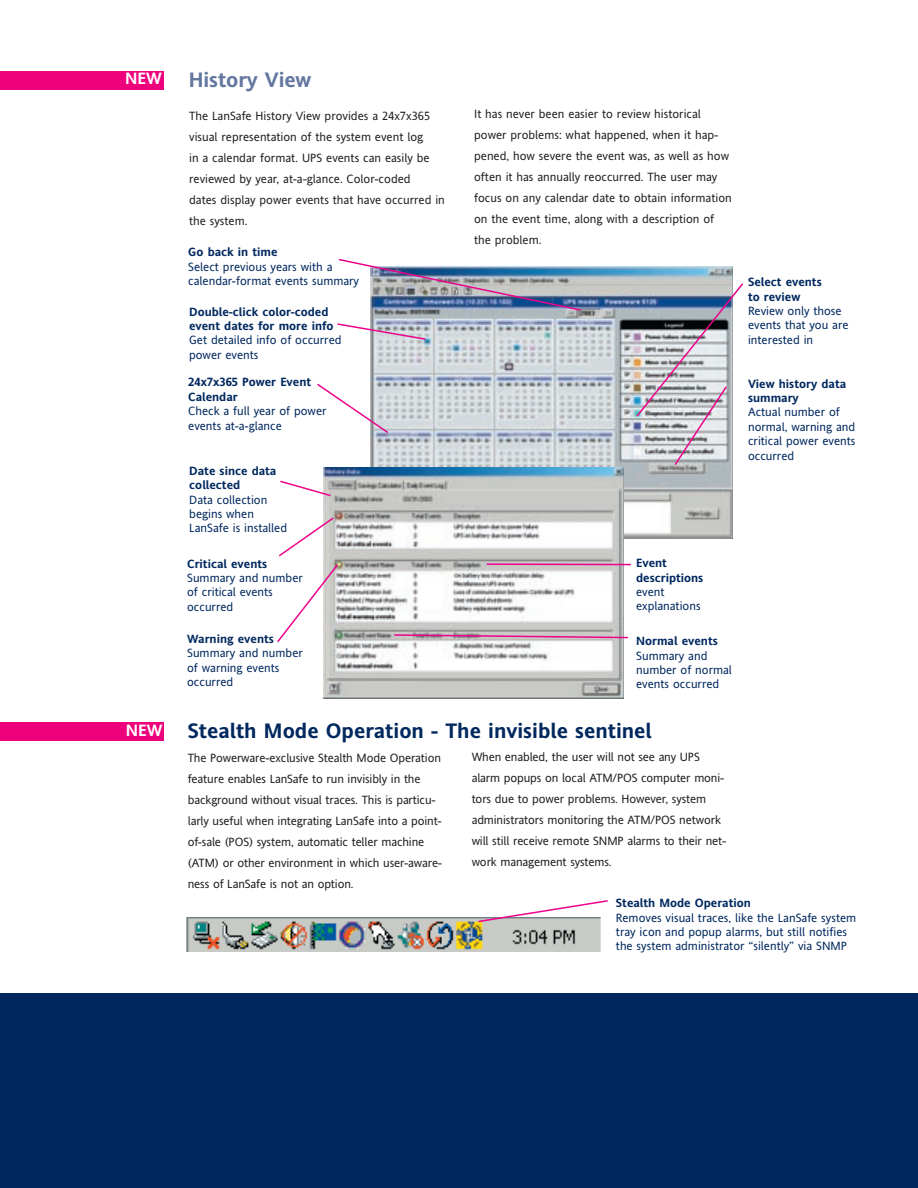
<style>
.page{position:relative;width:918px;height:1188px;background:#fff}
.page>*{position:absolute;margin:0;border:0;box-sizing:border-box;transform-origin:0 0}
.t1{font:700 21px "Invensys Andale";color:#00285f}
.t2{font:700 21px "Invensys Andale";letter-spacing:-.005em;color:#6477a0}
.t3{font:700 16.5px "Invensys Andale";color:#fff}
.t4{font:12px/21px "Invensys Andale";letter-spacing:-.01em;color:#231f20}
.t5{font:12px/14.4px "Invensys Andale";color:#00285f}
.t6{font:700 12px/14.4px "Invensys Andale";color:#00285f}
</style>
<div class="page">
<div style="left:0;top:994px;width:918px;height:193px;background:#00285f"></div>
<img style="left:370px;top:267px;width:362px;height:271px">
<svg style="left:337px;top:322px;width:90px;height:19px"></svg>
<svg style="left:317px;top:382px;width:73px;height:53px"></svg>
<img style="left:339px;top:258px;width:243px;height:54px">
<svg style="left:635px;top:282px;width:109px;height:185px;background:#b7b9c0"></svg>
<img style="left:324px;top:468px;width:299px;height:230px">
<div style="left:0;top:71px;width:163px;height:19px;background:#ed027c"></div>
<img style="left:187px;top:917px;width:414px;height:35px">
<svg style="left:477px;top:900px;width:131px;height:23px"></svg>
<div style="left:0;top:722px;width:164px;height:19px;background:#ed027c"></div>
<svg style="left:280px;top:479px;width:52px;height:18px"></svg>
<svg style="left:277px;top:516px;width:63px;height:128px"></svg>
<svg style="left:393px;top:633px;width:235px;height:6px"></svg>
<hr style="left:487px;top:563px;width:144px;height:2px;background:#ed028c">
<h2 class="t3" style="left:125px;top:72px;width:38px">NEW</h2>
<h2 class="t3" style="left:126px;top:724px;width:38px">NEW</h2>
<h1 class="t2" style="left:189px;top:72px;width:124px">History View</h1>
<p class="t4" style="left:189px;top:106px;width:257px">The LanSafe History View provides a 24x7x365 visual representation of the system event log<br>in a calendar format. UPS events can easily be reviewed by year, at-a-glance. Color-coded<br>dates display power events that have occurred in the system.</p>
<p class="t6" style="left:188px;top:246px;width:91px">Go back in time</p>
<p class="t5" style="left:188px;top:260px;width:172px">Select previous years with a calendar-format events summary</p>
<p class="t6" style="left:189px;top:305px;width:146px">Double-click color-coded event dates for more info</p>
<p class="t5" style="left:189px;top:334px;width:154px">Get detailed info of occurred power events</p>
<p class="t6" style="left:188px;top:376px;width:124px">24x7x365 Power Event<br>Calendar</p>
<p class="t5" style="left:188px;top:405px;width:140px">Check a full year of power events at-a-glance</p>
<p class="t6" style="left:189px;top:465px;width:89px">Date since data collected</p>
<p class="t5" style="left:189px;top:493px;width:99px">Data collection begins when<br>LanSafe is installed</p>
<p class="t6" style="left:187px;top:557px;width:82px">Critical events</p>
<p class="t5" style="left:187px;top:572px;width:117px">Summary and number of critical events occurred</p>
<p class="t6" style="left:187px;top:633px;width:88px">Warning events</p>
<p class="t5" style="left:187px;top:647px;width:117px">Summary and number of warning events occurred</p>
<p class="t4" style="left:474px;top:104px;width:259px">It has never been easier to review historical power problems: what happened, when it hap&shy;pened, how severe the event was, as well as how often it has annually reoccurred. The user may focus on any calendar date to obtain information on the event time, along with a description of the problem.</p>
<p class="t6" style="left:748px;top:276px;width:75px">Select events to review</p>
<p class="t5" style="left:748px;top:305px;width:102px">Review only those events that you are interested in</p>
<p class="t6" style="left:748px;top:377px;width:100px">View history data summary</p>
<p class="t5" style="left:748px;top:406px;width:109px">Actual number of normal, warning and critical power events occurred</p>
<p class="t6" style="left:636px;top:557px;width:69px">Event descriptions</p>
<p class="t5" style="left:636px;top:586px;width:66px">event explanations</p>
<p class="t6" style="left:636px;top:635px;width:83px">Normal events</p>
<p class="t5" style="left:636px;top:649px;width:97px">Summary and number of normal events occurred</p>
<h1 class="t1" style="left:188px;top:722px;width:465px">Stealth Mode Operation - The invisible sentinel</h1>
<p class="t4" style="left:188px;top:749px;width:256px">The Powerware-exclusive Stealth Mode Operation feature enables LanSafe to run invisibly in the background without visual traces. This is particu&shy;larly useful when integrating LanSafe into a point&shy;of-sale (POS) system, automatic teller machine (ATM) or other environment in which user-aware&shy;ness of LanSafe is not an option.</p>
<p class="t4" style="left:472px;top:747px;width:256px">When enabled, the user will not see any UPS alarm popups on local ATM/POS computer moni&shy;tors due to power problems. However, system administrators monitoring the ATM/POS network will still receive remote SNMP alarms to their net&shy;work management systems.</p>
<p class="t6" style="left:616px;top:897px;width:136px">Stealth Mode Operation</p>
<p class="t5" style="left:616px;top:911px;width:242px">Removes visual traces, like the LanSafe system tray icon and popup alarms, but still notifies the system administrator “silently” via SNMP</p>
</div>
